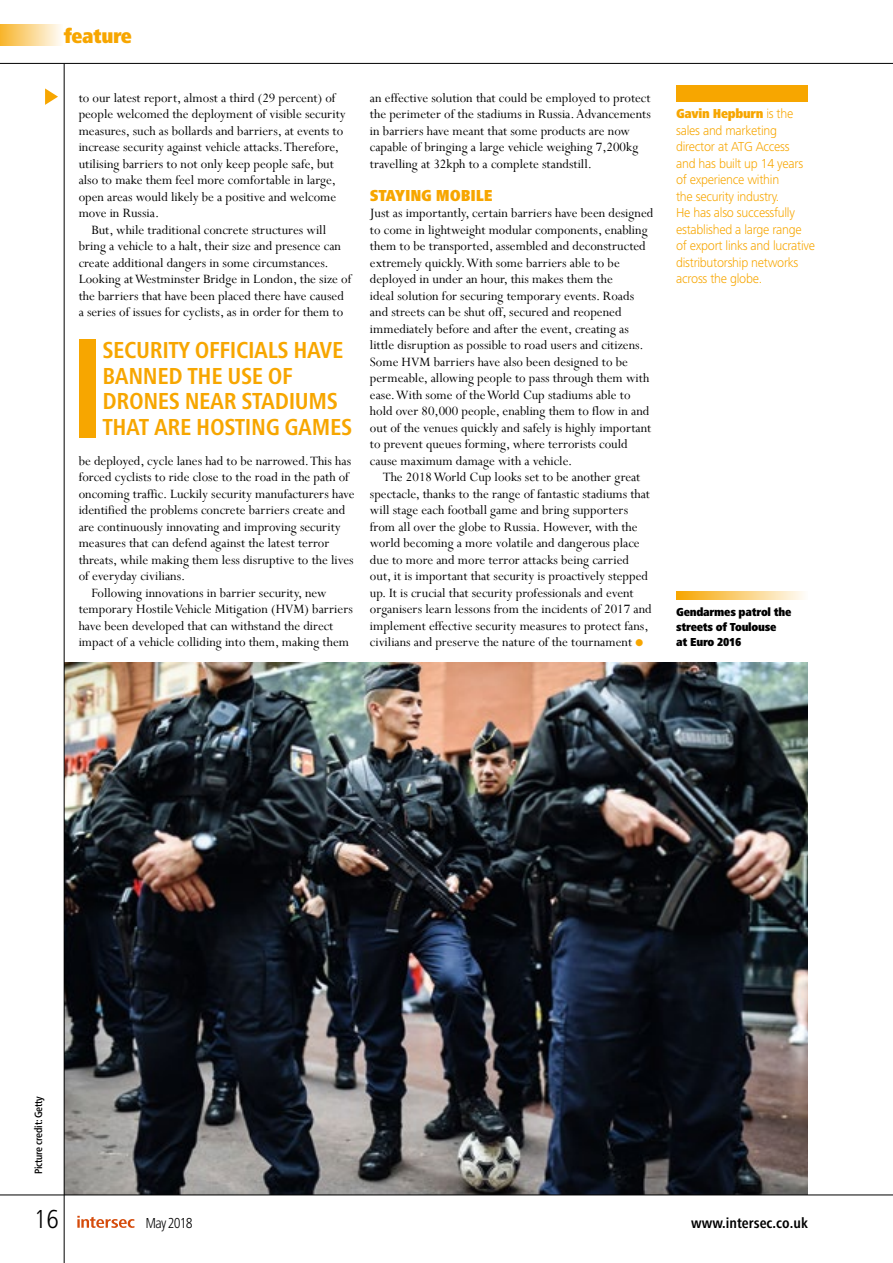
<style>
.page{position:relative;width:893px;height:1263px;background:#fff}
.page>*{position:absolute;margin:0;border:0;box-sizing:border-box;transform-origin:0 0}
.t1{font:300 condensed 27px "Frutiger Next LTW1 G";color:#000}
.t2{font:700 condensed 24px/25.5px "Frutiger Next LT";letter-spacing:-.015em;color:#f7a600}
.t3{font:900 condensed 21px "Frutiger Next Pro";letter-spacing:-.02em;color:#f7a600}
.t4{font:900 condensed 16.5px "Frutiger Next Pro";letter-spacing:-.01em;color:#f7a600}
.t5{font:700 condensed 15px "Frutiger Next LT";color:#000}
.t6{font:300 condensed 15px "Frutiger Next LTW1 G";letter-spacing:-.06em;color:#000}
.t7{font:14.25px/16.5px "Perpetua";color:#000}
.t8{font:300 13.5px/16.5px "Frutiger Next LT";letter-spacing:-.02em;color:#f7a600}
.t9{font:900 condensed 13.5px "Frutiger Next Pro";letter-spacing:-.02em;color:#f7a600}
.t10{font:900 condensed 12px/15px "Frutiger Next Pro";letter-spacing:-.02em;color:#000}
.t11{font:500 condensed 10.5px "Frutiger Neue LT Pro";letter-spacing:-.02em;color:#000}
.s1{color:#f7a600}
.s2{font-family:"Frutiger Next LT";font-weight:300;font-stretch:normal}
</style>
<div class="page">
<img style="left:65px;top:663px;width:743px;height:531px">
<hr style="left:0;top:1194px;width:893px;height:1px;background:#000">
<hr style="left:64px;top:64px;width:1px;height:1199px;background:#000">
<hr style="left:0;top:63px;width:893px;height:1px;background:#000">
<svg style="left:77px;top:1216px;width:58px;height:12px"></svg>
<svg style="left:45px;top:88px;width:13px;height:17px"></svg>
<div style="left:0;top:25px;width:63px;height:21px;background:linear-gradient(to right,#f8b42b,#fefcfa)"></div>
<div style="left:676px;top:85px;width:132px;height:17px;background:#f7a600"></div>
<div style="left:79px;top:339px;width:17px;height:99px;background:#f7a600"></div>
<svg style="left:676px;top:591px;width:128px;height:8px"></svg>
<h3 class="t3" style="left:64px;top:24px;width:70px">feature</h3>
<p class="t7" style="left:79px;top:89px;width:269px">to our latest report, almost a third (29 percent) of people welcomed the deployment of visible security measures, such as bollards and barriers, at events to increase security against vehicle attacks. Therefore, utilising barriers to not only keep people safe, but also to make them feel more comfortable in large, open areas would likely be a positive and welcome move in Russia.</p>
<p class="t7" style="left:79px;top:221px;width:274px;text-indent:13px">But, while traditional concrete structures will bring a vehicle to a halt, their size and presence can create additional dangers in some circumstances.<br>Looking at Westminster Bridge in London, the size of the barriers that have been placed there have caused a series of issues for cyclists, as in order for them to</p>
<h2 class="t2" style="left:102px;top:337px;width:251px">SECURITY OFFICIALS HAVE<br>BANNED THE USE OF<br>DRONES NEAR STADIUMS<br>THAT ARE HOSTING GAMES</h2>
<p class="t7" style="left:79px;top:452px;width:274px">be deployed, cycle lanes had to be narrowed. This has</p>
<p class="t7" style="left:79px;top:468px;width:272px">forced cyclists to ride close to the road in the path of</p>
<p class="t7" style="left:79px;top:485px;width:277px">oncoming traffic. Luckily security manufacturers have</p>
<p class="t7" style="left:79px;top:501px;width:268px">identified the problems concrete barriers create and</p>
<p class="t7" style="left:79px;top:518px;width:264px">are continuously innovating and improving security</p>
<p class="t7" style="left:79px;top:534px;width:252px">measures that can defend against the latest terror</p>
<p class="t7" style="left:79px;top:551px;width:276px">threats, while making them less disruptive to the lives</p>
<p class="t7" style="left:79px;top:567px;width:108px">of everyday civilians.</p>
<p class="t7" style="left:91px;top:584px;width:237px">Following innovations in barrier security, new</p>
<p class="t7" style="left:79px;top:600px;width:276px">temporary Hostile Vehicle Mitigation (HVM) barriers</p>
<p class="t7" style="left:79px;top:617px;width:256px">have been developed that can withstand the direct</p>
<p class="t7" style="left:79px;top:633px;width:272px">impact of a vehicle colliding into them, making them</p>
<p class="t7" style="left:370px;top:89px;width:282px">an effective solution that could be employed to protect the perimeter of the stadiums in Russia. Advancements in barriers have meant that some products are now capable of bringing a large vehicle weighing 7,200kg travelling at 32kph to a complete standstill.</p>
<p class="t4" style="left:370px;top:186px;width:124px">STAYING MOBILE</p>
<p class="t7" style="left:370px;top:204px;width:285px">Just as importantly, certain barriers have been designed to come in lightweight modular components, enabling them to be transported, assembled and deconstructed extremely quickly. With some barriers able to be deployed in under an hour, this makes them the<br>ideal solution for securing temporary events. Roads and streets can be shut off, secured and reopened immediately before and after the event, creating as little disruption as possible to road users and citizens.<br>Some HVM barriers have also been designed to be permeable, allowing people to pass through them with ease. With some of the World Cup stadiums able to hold over 80,000 people, enabling them to flow in and out of the venues quickly and safely is highly important to prevent queues forming, where terrorists could cause maximum damage with a vehicle.</p>
<p class="t7" style="left:370px;top:468px;width:283px;text-indent:13px">The 2018 World Cup looks set to be another great spectacle, thanks to the range of fantastic stadiums that will stage each football game and bring supporters from all over the globe to Russia. However, with the world becoming a more volatile and dangerous place due to more and more terror attacks being carried out, it is important that security is proactively stepped up. It is crucial that security professionals and event organisers learn lessons from the incidents of 2017 and implement effective security measures to protect fans, civilians and preserve the nature of the tournament <span class="s1">●</span></p>
<p class="t9" style="left:676px;top:106px;width:119px">Gavin Hepburn <span class="s2">is the</span></p>
<p class="t8" style="left:676px;top:122px;width:140px">sales and marketing director at ATG Access<br>and has built up 14 years of experience within<br>the security industry.<br>He has also successfully established a large range of export links and lucrative distributorship networks across the globe.</p>
<p class="t10" style="left:676px;top:605px;width:117px">Gendarmes patrol the streets of Toulouse<br>at Euro 2016</p>
<p class="t11" style="left:32px;top:1174px;width:80px;rotate:-90deg">Picture credit: Getty</p>
<h1 class="t1" style="left:34px;top:1203px;width:26px">16</h1>
<p class="t6" style="left:146px;top:1214px;width:49px">May 2018</p>
<p class="t5" style="left:691px;top:1214px;width:118px">www.intersec.co.uk</p>
</div>
